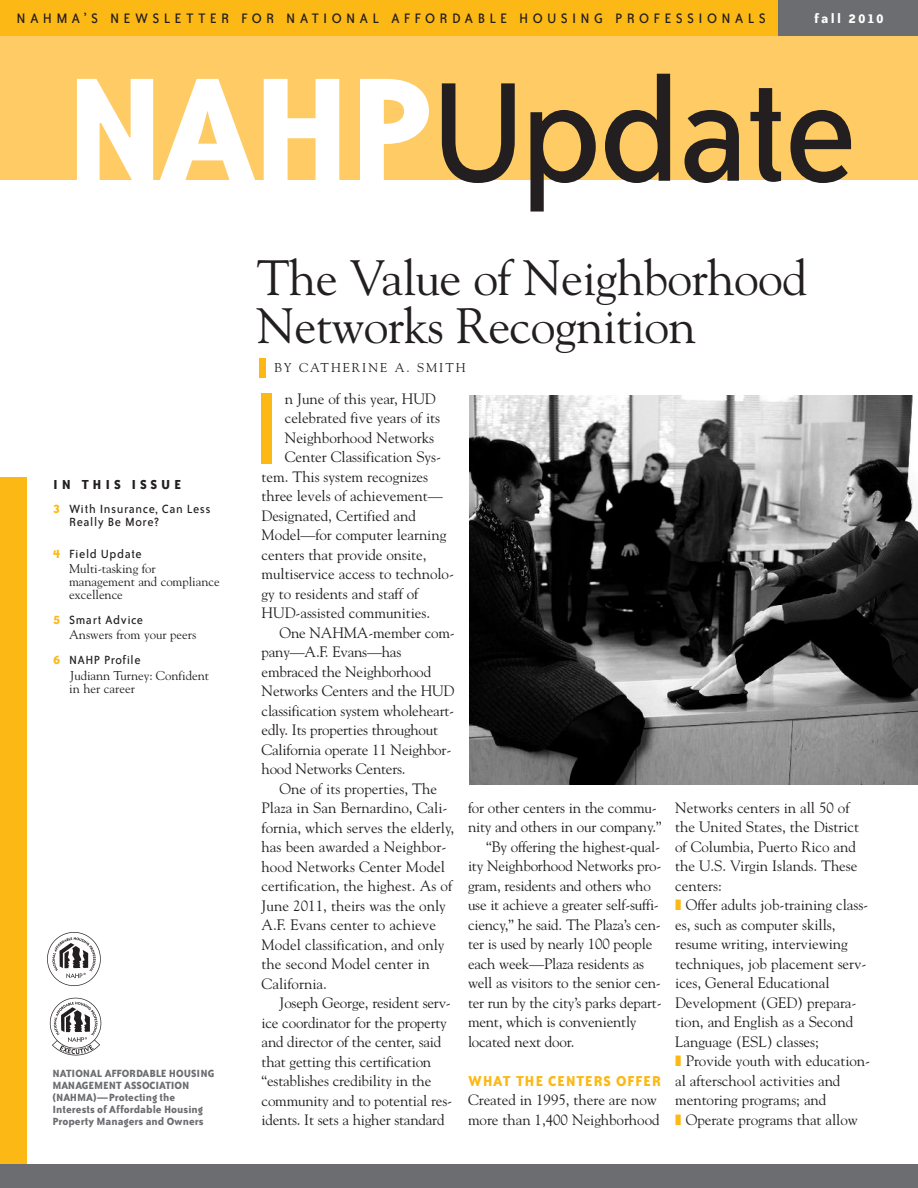
<style>
.page{position:relative;width:918px;height:1188px;background:#fff}
.page>*{position:absolute;margin:0;border:0;box-sizing:border-box;transform-origin:0 0}
.t1{font:162px "Bailey Sans ITC";letter-spacing:-.025em;color:#231f20}
.t2{font:117px "Bailey Sans ITC";color:#fcb814}
.t3{font:49.5px/48px "Goudy";letter-spacing:-.015em;color:#231f20}
.t4{font:700 16.5px "Bailey Sans ITC";letter-spacing:.05em;color:#fcb814}
.t5{font:15.75px "Bailey Sans ITC";letter-spacing:.275em;color:#231f20}
.t6{font:15px/19.5px "Goudy";letter-spacing:-.005em;color:#231f20}
.t7{font:700 15px "Bailey Sans ITC";letter-spacing:.255em;color:#231f20}
.t8{font:700 15px "Bailey Sans ITC";letter-spacing:.14em;color:#fff}
.t9{font:13.65px/12.8px "Bailey Sans ITC";letter-spacing:.045em;color:#231f20}
.t10{font:12.75px/12.8px "Goudy";letter-spacing:-.005em;color:#231f20}
.t11{font:12.75px "Goudy";letter-spacing:.15em;color:#231f20}
.t12{font:700 12px/12px "Bailey Sans ITC";color:#6c6d70}
.s1{font-weight:700;font-size:169.5px;color:#fff}
.s2{font-weight:700;font-size:14.25px;color:#fcb814}
.s3{color:#fcb814}
</style>
<div class="page">
<div style="left:0;top:477px;width:27px;height:689px;background:#fcb814"></div>
<div style="left:0;top:2px;width:918px;height:178px;background:#fecb64"></div>
<div style="left:0;top:0;width:918px;height:36px;background:#fcb814"></div>
<div style="left:778px;top:0;width:140px;height:36px;background:#6c6d70"></div>
<img style="left:47px;top:932px;width:54px;height:54px">
<img style="left:49px;top:997px;width:53px;height:59px">
<div style="left:0;top:1164px;width:918px;height:24px;background:#6c6d70"></div>
<div style="left:259px;top:358px;width:7px;height:19px;background:#fcb814"></div>
<img style="left:470px;top:395px;width:448px;height:389px">
<p class="t5" style="left:16px;top:13px;width:751px">NAHMA’S NEWSLETTER FOR NATIONAL AFFORDABLE HOUSING PROFESSIONALS</p>
<p class="t8" style="left:814px;top:13px;width:71px">fall 2010</p>
<h1 class="t1" style="left:63px;top:74px;width:796px"><span class="s1">NAHP</span>Update</h1>
<h3 class="t3" style="left:257px;top:254px;width:552px">The Value of Neighborhood<br>Networks Recognition</h3>
<p class="t7" style="left:53px;top:479px;width:130px">IN THIS ISSUE</p>
<p class="t9" style="left:69px;top:504px;width:143px;text-indent:-16px"><span class="s2">3</span> With Insurance, Can Less<br>Really Be More?</p>
<p class="t9" style="left:53px;top:548px;width:90px"><span class="s2">4</span> Field Update</p>
<p class="t10" style="left:69px;top:563px;width:152px">Multi-tasking for management and compliance excellence</p>
<p class="t9" style="left:53px;top:614px;width:91px"><span class="s2">5</span> Smart Advice</p>
<p class="t10" style="left:69px;top:629px;width:129px">Answers from your peers</p>
<p class="t9" style="left:53px;top:654px;width:89px"><span class="s2">6</span> NAHP Profile</p>
<p class="t10" style="left:69px;top:669px;width:141px">Judiann Turney: Confident in her career</p>
<p class="t12" style="left:52px;top:1068px;width:163px">NATIONAL AFFORDABLE HOUSING<br>MANAGEMENT ASSOCIATION (NAHMA)—Protecting the<br>Interests of Affordable Housing<br>Property Managers and Owners</p>
<p class="t11" style="left:274px;top:360px;width:193px">BY CATHERINE A. SMITH</p>
<p class="t6" style="left:285px;top:389px;width:152px">n June of this year, HUD</p>
<p class="t6" style="left:285px;top:408px;width:157px">celebrated five years of its</p>
<p class="t6" style="left:285px;top:428px;width:151px">Neighborhood Networks</p>
<p class="t6" style="left:285px;top:447px;width:158px">Center Classification Sys-</p>
<p class="t6" style="left:262px;top:467px;width:168px">tem. This system recognizes</p>
<p class="t6" style="left:262px;top:486px;width:183px">three levels of achievement—</p>
<p class="t6" style="left:262px;top:506px;width:156px">Designated, Certified and</p>
<p class="t6" style="left:262px;top:525px;width:186px">Model—for computer learning</p>
<p class="t6" style="left:262px;top:545px;width:166px">centers that provide onsite,</p>
<p class="t6" style="left:262px;top:564px;width:194px">multiservice access to technolo-</p>
<p class="t6" style="left:262px;top:584px;width:158px">gy to residents and staff of</p>
<p class="t6" style="left:262px;top:603px;width:170px">HUD-assisted communities.</p>
<p class="t6" style="left:280px;top:623px;width:177px">One NAHMA-member com-</p>
<p class="t6" style="left:262px;top:642px;width:141px">pany—A.F. Evans—has</p>
<p class="t6" style="left:262px;top:662px;width:171px">embraced the Neighborhood</p>
<p class="t6" style="left:262px;top:681px;width:194px">Networks Centers and the HUD</p>
<p class="t6" style="left:262px;top:701px;width:194px">classification system wholeheart-</p>
<p class="t6" style="left:262px;top:720px;width:178px">edly. Its properties throughout</p>
<p class="t6" style="left:262px;top:740px;width:191px">California operate 11 Neighbor-</p>
<p class="t6" style="left:262px;top:759px;width:146px">hood Networks Centers.</p>
<p class="t6" style="left:280px;top:779px;width:159px">One of its properties, The</p>
<p class="t6" style="left:262px;top:798px;width:188px">Plaza in San Bernardino, Cali-</p>
<p class="t6" style="left:262px;top:818px;width:194px">fornia, which serves the elderly,</p>
<p class="t6" style="left:262px;top:837px;width:186px">has been awarded a Neighbor-</p>
<p class="t6" style="left:262px;top:857px;width:185px">hood Networks Center Model</p>
<p class="t6" style="left:262px;top:876px;width:192px">certification, the highest. As of</p>
<p class="t6" style="left:262px;top:896px;width:186px">June 2011, theirs was the only</p>
<p class="t6" style="left:262px;top:915px;width:176px">A.F. Evans center to achieve</p>
<p class="t6" style="left:262px;top:935px;width:184px">Model classification, and only</p>
<p class="t6" style="left:262px;top:954px;width:170px">the second Model center in</p>
<p class="t6" style="left:262px;top:974px;width:67px">California.</p>
<p class="t6" style="left:280px;top:993px;width:173px">Joseph George, resident serv-</p>
<p class="t6" style="left:262px;top:1013px;width:187px">ice coordinator for the property</p>
<p class="t6" style="left:262px;top:1032px;width:181px">and director of the center, said</p>
<p class="t6" style="left:262px;top:1052px;width:171px">that getting this certification</p>
<p class="t6" style="left:262px;top:1071px;width:171px">“establishes credibility in the</p>
<p class="t6" style="left:262px;top:1091px;width:192px">community and to potential res-</p>
<p class="t6" style="left:262px;top:1110px;width:184px">idents. It sets a higher standard</p>
<h2 class="t2" style="left:251px;top:386px;width:33px">I</h2>
<p class="t6" style="left:468px;top:798px;width:190px">for other centers in the commu-</p>
<p class="t6" style="left:468px;top:817px;width:195px">nity and others in our company.”</p>
<p class="t6" style="left:486px;top:837px;width:176px">“By offering the highest-qual-</p>
<p class="t6" style="left:468px;top:856px;width:195px">ity Neighborhood Networks pro-</p>
<p class="t6" style="left:468px;top:876px;width:184px">gram, residents and others who</p>
<p class="t6" style="left:468px;top:895px;width:192px">use it achieve a greater self-suffi-</p>
<p class="t6" style="left:468px;top:915px;width:194px">ciency,” he said. The Plaza’s cen-</p>
<p class="t6" style="left:468px;top:934px;width:186px">ter is used by nearly 100 people</p>
<p class="t6" style="left:468px;top:954px;width:178px">each week—Plaza residents as</p>
<p class="t6" style="left:468px;top:973px;width:194px">well as visitors to the senior cen-</p>
<p class="t6" style="left:468px;top:993px;width:195px">ter run by the city’s parks depart-</p>
<p class="t6" style="left:468px;top:1012px;width:170px">ment, which is conveniently</p>
<p class="t6" style="left:468px;top:1032px;width:108px">located next door.</p>
<p class="t4" style="left:468px;top:1075px;width:194px">WHAT THE CENTERS OFFER</p>
<p class="t6" style="left:468px;top:1090px;width:193px">Created in 1995, there are now more than 1,400 Neighborhood</p>
<p class="t6" style="left:675px;top:798px;width:196px">Networks centers in all 50 of the United States, the District of Columbia, Puerto Rico and the U.S. Virgin Islands. These centers:<br><span class="s3">❚</span> Offer adults job-training class&shy;es, such as computer skills, resume writing, interviewing techniques, job placement serv&shy;ices, General Educational<br>Development (GED) prepara&shy;tion, and English as a Second<br>Language (ESL) classes;<br><span class="s3">❚</span> Provide youth with education&shy;al afterschool activities and mentoring programs; and<br><span class="s3">❚</span> Operate programs that allow</p>
</div>
